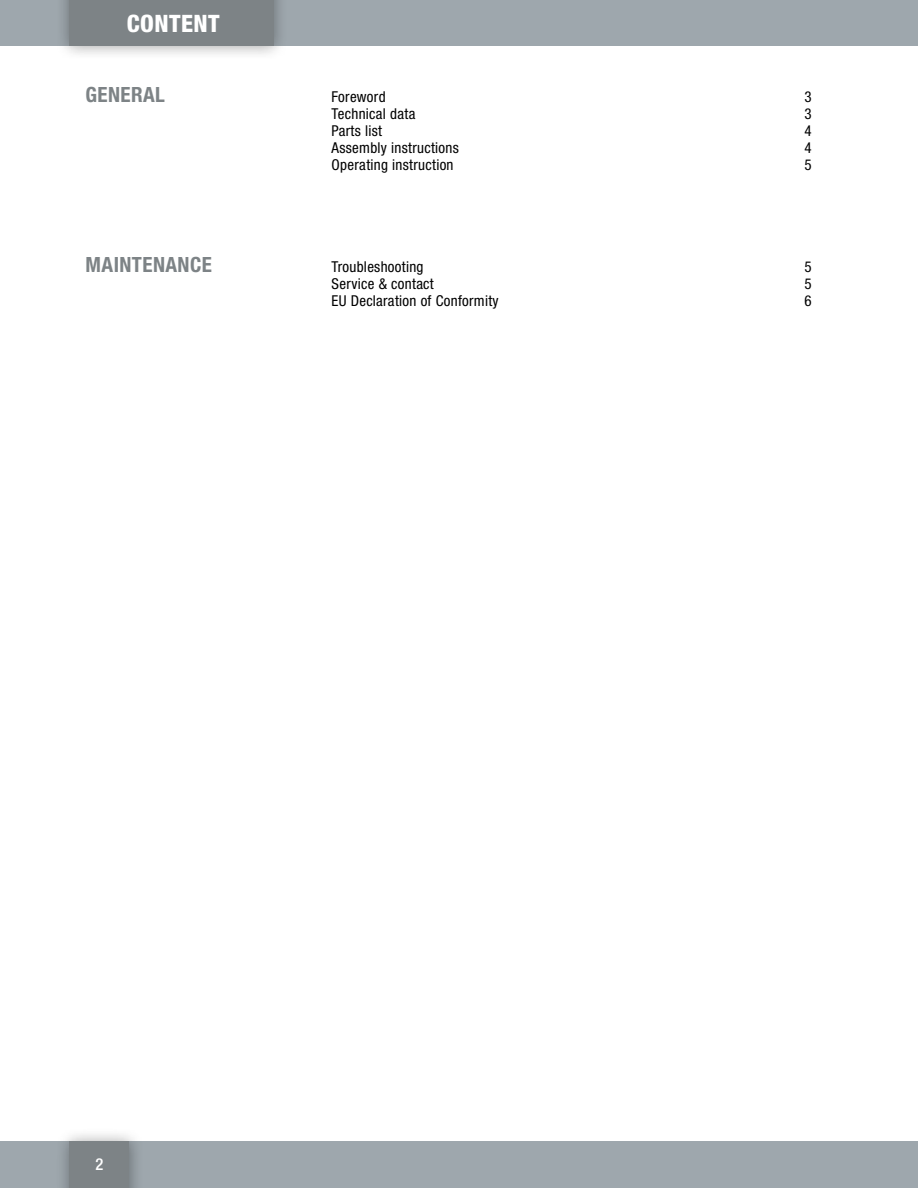
<style>
.page{position:relative;width:918px;height:1188px;background:#fff}
.page>*{position:absolute;margin:0;border:0;box-sizing:border-box;transform-origin:0 0}
.t1{font:800 condensed 24px "Helvetica Neue LT Pro";letter-spacing:.02em;color:#fff}
.t2{font:700 condensed 21px "Helvetica Neue LT Pro";letter-spacing:.02em;color:#7d8386}
.t3{font:500 condensed 16.5px "Helvetica Neue LT Pro";color:#fff}
.t4{font:condensed 15px "Helvetica Neue LT Pro";letter-spacing:.02em;color:#000}
</style>
<div class="page">
<div style="left:0;top:1142px;width:918px;height:46px;background:#9ea7ad"></div>
<div style="left:0;top:0;width:918px;height:46px;background:#9ea7ad"></div>
<div style="left:56px;top:0;width:232px;height:60px;background:#000;opacity:.35"></div>
<div style="left:70px;top:0;width:204px;height:46px;background:#7d8386"></div>
<div style="left:55px;top:1127px;width:88px;height:61px;background:#000;opacity:.35"></div>
<div style="left:70px;top:1142px;width:59px;height:46px;background:#7d8386"></div>
<h1 class="t1" style="left:127px;top:9px;width:95px">CONTENT</h1>
<h2 class="t2" style="left:85px;top:82px;width:81px">GENERAL</h2>
<h2 class="t2" style="left:86px;top:252px;width:128px">MAINTENANCE</h2>
<p class="t4" style="left:332px;top:88px;width:55px">Foreword</p>
<p class="t4" style="left:804px;top:88px;width:9px">3</p>
<p class="t4" style="left:332px;top:105px;width:85px">Technical data</p>
<p class="t4" style="left:804px;top:105px;width:9px">3</p>
<p class="t4" style="left:332px;top:122px;width:52px">Parts list</p>
<p class="t4" style="left:804px;top:122px;width:9px">4</p>
<p class="t4" style="left:332px;top:139px;width:129px">Assembly instructions</p>
<p class="t4" style="left:804px;top:139px;width:9px">4</p>
<p class="t4" style="left:332px;top:156px;width:123px">Operating instruction</p>
<p class="t4" style="left:804px;top:156px;width:9px">5</p>
<p class="t4" style="left:332px;top:258px;width:93px">Troubleshooting</p>
<p class="t4" style="left:804px;top:258px;width:9px">5</p>
<p class="t4" style="left:332px;top:275px;width:104px">Service &amp; contact</p>
<p class="t4" style="left:804px;top:275px;width:9px">5</p>
<p class="t4" style="left:332px;top:292px;width:169px">EU Declaration of Conformity</p>
<p class="t4" style="left:804px;top:292px;width:9px">6</p>
<p class="t3" style="left:95px;top:1155px;width:9px">2</p>
</div>
